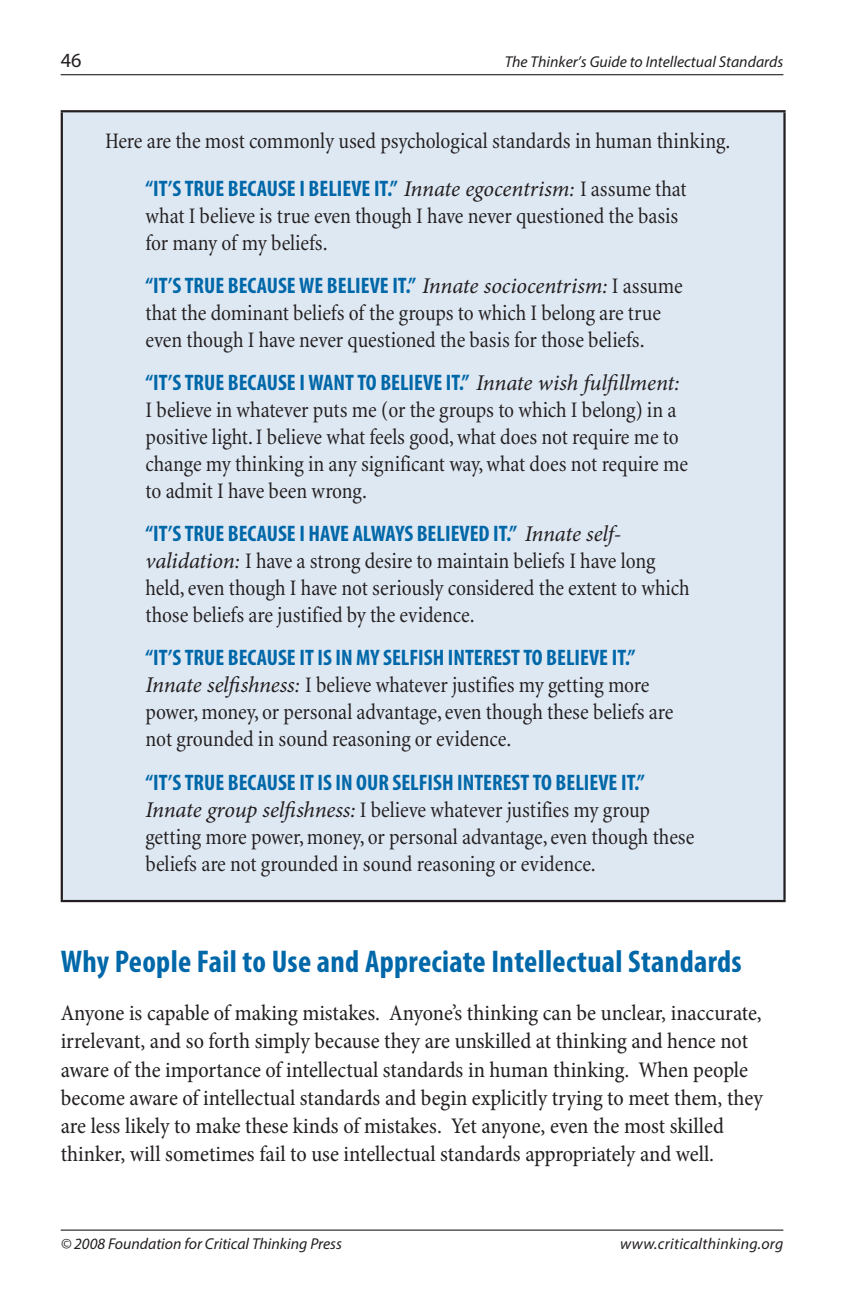
<style>
.page{position:relative;width:851px;height:1296px;background:#fff}
.page>*{position:absolute;margin:0;border:0;box-sizing:border-box;transform-origin:0 0}
.t1{font:700 condensed 31.5px "Myriad Pro";letter-spacing:.01em;color:#0068a9}
.t2{font:condensed 22.5px/27px "Minion";letter-spacing:-.005em;color:#231f20}
.t3{font:condensed 22.5px/28.1px "Minion Pro";color:#231f20}
.t4{font:700 condensed 22.5px "Myriad Pro";color:#0068a9}
.t5{font:20.25px "Myriad Pro";color:#231f20}
.t6{font:italic 15.75px "Myriad Pro";color:#231f20}
.t7{font:italic 15.75px "Myriad Pro";letter-spacing:.02em;color:#231f20}
.s1{font-family:"Minion Pro";font-weight:400;font-style:italic;font-stretch:normal;color:#231f20}
.s2{font-family:"Minion";font-weight:400;color:#231f20}
.s3{font-family:"Minion Pro";font-style:italic;font-stretch:normal}
</style>
<div class="page">
<hr style="left:61px;top:1230px;width:722px;height:1px;background:#231f20">
<hr style="left:61px;top:74px;width:722px;height:1px;background:#231f20">
<div style="left:62px;top:111px;width:722px;height:790px;background:#dee8f3"></div>
<hr style="left:61px;top:110px;width:724px;height:2px;background:#231f20">
<hr style="left:61px;top:112px;width:2px;height:788px;background:#231f20">
<hr style="left:783px;top:112px;width:2px;height:788px;background:#231f20">
<hr style="left:61px;top:900px;width:724px;height:2px;background:#231f20">
<p class="t5" style="left:61px;top:48px;width:22px">46</p>
<p class="t6" style="left:504px;top:52px;width:280px">The Thinker’s Guide to Intellectual Standards</p>
<p class="t2" style="left:105px;top:128px;width:626px">Here are the most commonly used psychological standards in human thinking.</p>
<p class="t4" style="left:145px;top:174px;width:542px">“IT’S TRUE BECAUSE I BELIEVE IT.” <span class="s1">Innate egocentrism:</span> <span class="s2">I assume that</span></p>
<p class="t2" style="left:145px;top:203px;width:534px">what I believe is true even though I have never questioned the basis for many of my beliefs.</p>
<p class="t4" style="left:145px;top:271px;width:538px">“IT’S TRUE BECAUSE WE BELIEVE IT.” <span class="s1">Innate sociocentrism:</span> <span class="s2">I assume</span></p>
<p class="t2" style="left:145px;top:300px;width:517px">that the dominant beliefs of the groups to which I belong are true even though I have never questioned the basis for those beliefs.</p>
<p class="t4" style="left:145px;top:368px;width:535px">“IT’S TRUE BECAUSE I WANT TO BELIEVE IT.” <span class="s1">Innate wish fulfillment:</span></p>
<p class="t2" style="left:145px;top:397px;width:544px">I believe in whatever puts me (or the groups to which I belong) in a positive light. I believe what feels good, what does not require me to change my thinking in any significant way, what does not require me to admit I have been wrong.</p>
<p class="t4" style="left:145px;top:520px;width:477px">“IT’S TRUE BECAUSE I HAVE ALWAYS BELIEVED IT.” <span class="s1">Innate self-</span></p>
<p class="t2" style="left:145px;top:548px;width:545px"><span class="s3">validation:</span> I have a strong desire to maintain beliefs I have long held, even though I have not seriously considered the extent to which those beliefs are justified by the evidence.</p>
<p class="t4" style="left:145px;top:644px;width:491px">“IT’S TRUE BECAUSE IT IS IN MY SELFISH INTEREST TO BELIEVE IT.”</p>
<p class="t2" style="left:145px;top:672px;width:529px"><span class="s3">Innate selfishness:</span> I believe whatever justifies my getting more power, money, or personal advantage, even though these beliefs are not grounded in sound reasoning or evidence.</p>
<p class="t4" style="left:145px;top:768px;width:500px">“IT’S TRUE BECAUSE IT IS IN OUR SELFISH INTEREST TO BELIEVE IT.”</p>
<p class="t2" style="left:145px;top:797px;width:550px"><span class="s3">Innate group selfishness:</span> I believe whatever justifies my group getting more power, money, or personal advantage, even though these beliefs are not grounded in sound reasoning or evidence.</p>
<h1 class="t1" style="left:61px;top:942px;width:682px">Why People Fail to Use and Appreciate Intellectual Standards</h1>
<p class="t3" style="left:61px;top:999px;width:703px">Anyone is capable of making mistakes. Anyone’s thinking can be unclear, inaccurate, irrelevant, and so forth simply because they are unskilled at thinking and hence not aware of the importance of intellectual standards in human thinking. When people become aware of intellectual standards and begin explicitly trying to meet them, they are less likely to make these kinds of mistakes. Yet anyone, even the most skilled thinker, will sometimes fail to use intellectual standards appropriately and well.</p>
<p class="t6" style="left:61px;top:1234px;width:283px">© 2008 Foundation for Critical Thinking Press</p>
<p class="t7" style="left:620px;top:1234px;width:165px">www.criticalthinking.org</p>
</div>
